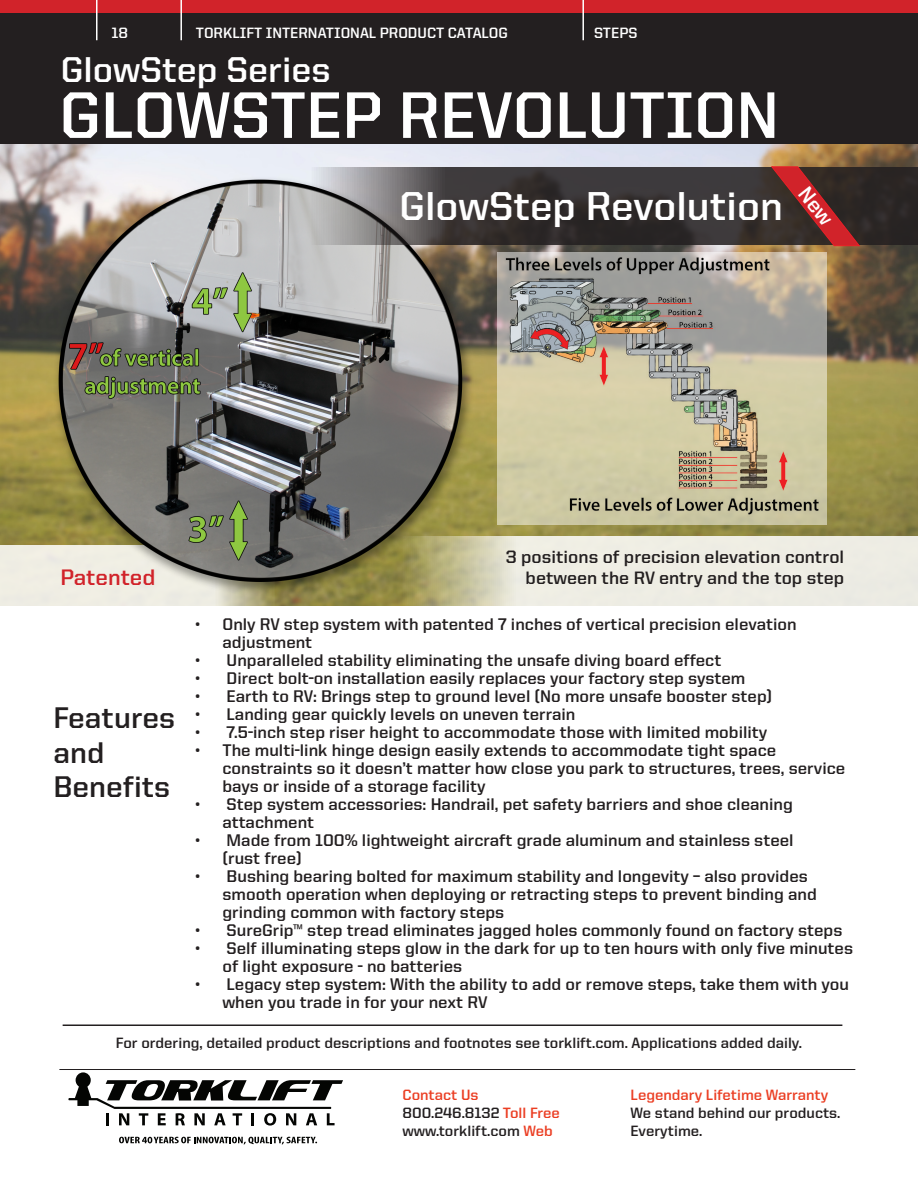
<style>
.page{position:relative;width:918px;height:1188px;background:#fff}
.page>*{position:absolute;margin:0;border:0;box-sizing:border-box;transform-origin:0 0}
.t1{font:700 66px "United Sans Reg";color:#fff}
.t2{font:700 40.5px "United Sans Reg";color:#fff}
.t3{font:700 36px "United Sans Reg";color:#fff}
.t4{font:700 30px "United Sans Reg";color:#231f20}
.t5{font:700 22.5px "United Sans Reg";letter-spacing:-.005em;color:#d1232a}
.t6{font:700 18px "United Sans Reg";color:#231f20}
.t7{font:700 16.95px/18px "United Sans Reg";color:#231f20}
.t8{font:700 15px/18px "United Sans Reg";color:#231f20}
.t9{font:700 15px "United Sans Reg";color:#fff}
.t10{font:700 15px "United Sans Reg";color:#eb3e23}
.s1{color:#eb3e23}
</style>
<div class="page">
<div style="left:0;top:0;width:918px;height:145px;background:#231f20"></div>
<div style="left:0;top:0;width:918px;height:13px;background:#d1232a"></div>
<hr style="left:96px;top:0;width:2px;height:40px;background:#fff">
<hr style="left:180px;top:0;width:2px;height:40px;background:#fff">
<hr style="left:582px;top:0;width:2px;height:40px;background:#fff">
<svg style="left:68px;top:1072px;width:275px;height:54px"></svg>
<svg style="left:119px;top:1137px;width:198px;height:7px"></svg>
<hr style="left:59px;top:1069px;width:796px;height:1px;background:#231f20">
<img style="left:1px;top:145px;width:917px;height:461px">
<svg style="left:1px;top:546px;width:274px;height:60px;background:#e9e6da"></svg>
<img style="left:22px;top:171px;width:486px;height:430px">
<hr style="left:63px;top:1024px;width:779px;height:2px;background:#231f20">
<svg style="left:311px;top:168px;width:607px;height:77px;background:#494546"></svg>
<img style="left:498px;top:253px;width:329px;height:272px">
<svg style="left:403px;top:536px;width:515px;height:70px;background:#e4e2d2"></svg>
<svg style="left:771px;top:166px;width:90px;height:80px;background:#652a28"></svg>
<p class="t9" style="left:112px;top:25px;width:18px">18</p>
<p class="t9" style="left:196px;top:25px;width:314px">TORKLIFT INTERNATIONAL PRODUCT CATALOG</p>
<p class="t9" style="left:594px;top:25px;width:45px">STEPS</p>
<p class="t3" style="left:61px;top:50px;width:271px">GlowStep Series</p>
<p class="t1" style="left:59px;top:79px;width:721px">GLOWSTEP REVOLUTION</p>
<p class="t2" style="left:400px;top:184px;width:385px">GlowStep Revolution</p>
<p class="t5" style="left:61px;top:565px;width:96px">Patented</p>
<p class="t4" style="left:53px;top:701px;width:123px">Features</p>
<p class="t4" style="left:53px;top:736px;width:53px">and</p>
<p class="t4" style="left:53px;top:770px;width:118px">Benefits</p>
<p class="t6" style="left:506px;top:547px;width:340px">3 positions of precision elevation control</p>
<p class="t6" style="left:526px;top:568px;width:320px">between the RV entry and the top step</p>
<p class="t7" style="left:222px;top:615px;width:576px;text-indent:-27px">• Only RV step system with patented 7 inches of vertical precision elevation adjustment</p>
<p class="t7" style="left:195px;top:651px;width:527px">• Unparalleled stability eliminating the unsafe diving board effect</p>
<p class="t7" style="left:195px;top:669px;width:551px">• Direct bolt-on installation easily replaces your factory step system</p>
<p class="t7" style="left:195px;top:687px;width:578px">• Earth to RV: Brings step to ground level (No more unsafe booster step)</p>
<p class="t7" style="left:195px;top:705px;width:381px">• Landing gear quickly levels on uneven terrain</p>
<p class="t7" style="left:195px;top:723px;width:573px">• 7.5-inch step riser height to accommodate those with limited mobility</p>
<p class="t7" style="left:222px;top:741px;width:624px;text-indent:-27px">• The multi-link hinge design easily extends to accommodate tight space constraints so it doesn’t matter how close you park to structures, trees, service bays or inside of a storage facility</p>
<p class="t7" style="left:222px;top:795px;width:572px;text-indent:-27px">• Step system accessories: Handrail, pet safety barriers and shoe cleaning attachment</p>
<p class="t7" style="left:222px;top:831px;width:573px;text-indent:-27px">• Made from 100% lightweight aircraft grade aluminum and stainless steel (rust free)</p>
<p class="t7" style="left:222px;top:867px;width:596px;text-indent:-27px">• Bushing bearing bolted for maximum stability and longevity – also provides smooth operation when deploying or retracting steps to prevent binding and grinding common with factory steps</p>
<p class="t7" style="left:195px;top:921px;width:648px">• SureGrip™ step tread eliminates jagged holes commonly found on factory steps</p>
<p class="t7" style="left:222px;top:939px;width:632px;text-indent:-27px">• Self illuminating steps glow in the dark for up to ten hours with only five minutes of light exposure - no batteries</p>
<p class="t7" style="left:222px;top:975px;width:628px;text-indent:-27px">• Legacy step system: With the ability to add or remove steps, take them with you when you trade in for your next RV</p>
<p class="t8" style="left:116px;top:1033px;width:688px">For ordering, detailed product descriptions and footnotes see torklift.com. Applications added daily.</p>
<p class="t8" style="left:403px;top:1085px;width:159px"><span class="s1">Contact Us<br></span>800.246.8132 <span class="s1">Toll Free </span>www.torklift.com <span class="s1">Web</span></p>
<p class="t10" style="left:631px;top:1086px;width:199px">Legendary Lifetime Warranty</p>
<p class="t8" style="left:631px;top:1103px;width:211px">We stand behind our products.<br>Everytime.</p>
</div>
